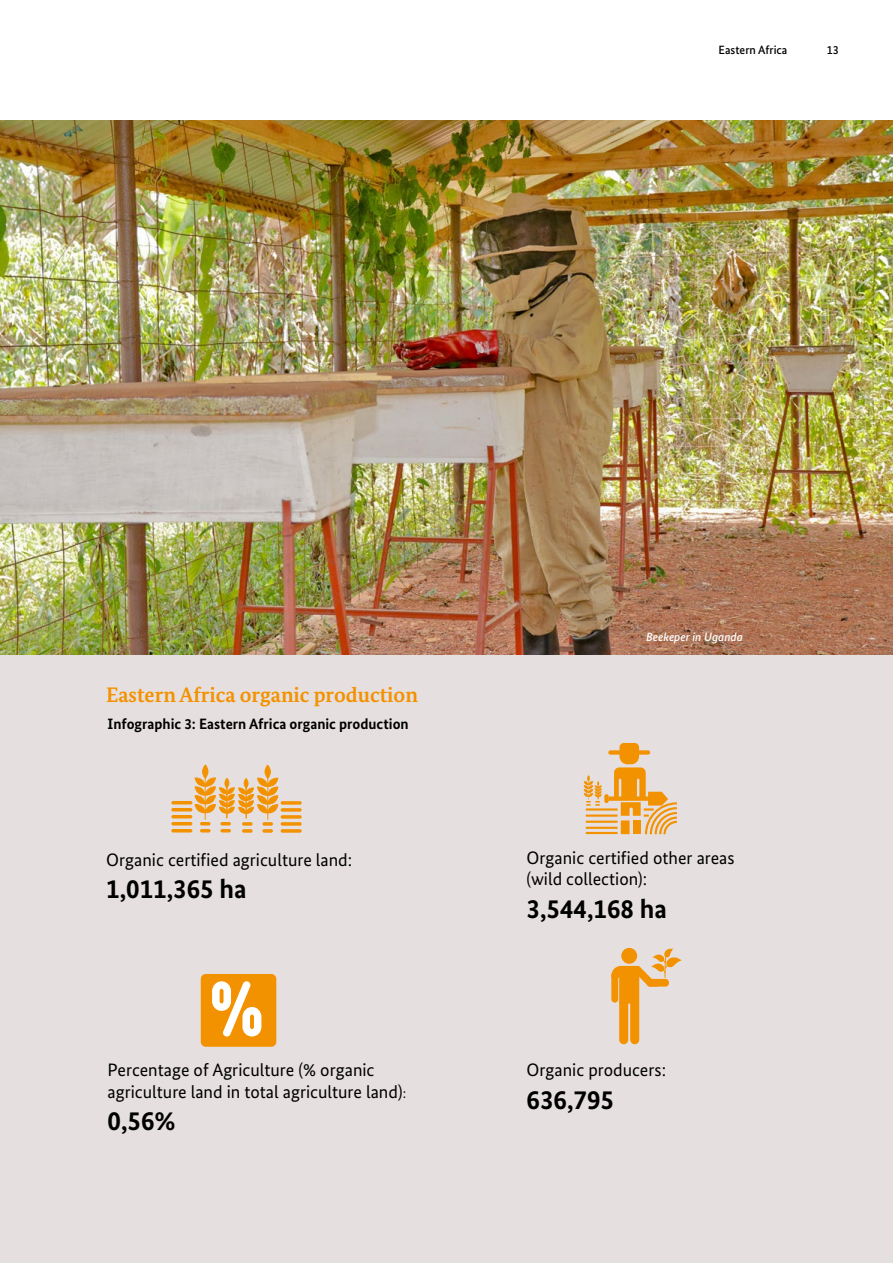
<style>
.page{position:relative;width:893px;height:1263px;background:#fff}
.page>*{position:absolute;margin:0;border:0;box-sizing:border-box;transform-origin:0 0}
.Einf__Abs{font:700 27px "Bundes Sans";color:#000}
.Einf__Abs-2{font:700 21px "Bundes Serif";color:#f39200}
.Einf__Abs-3{font:18px/21.6px "Bundes Sans";color:#000}
.Einf__Abs-4{font:700 15px "Bundes Sans";color:#000}
.Fließtext{font:italic 500 12px "Bundes Sans";color:#fff}
.Einf__Abs-5{font:500 12px "Bundes Sans";color:#000}
.s1{font-family:"GIZ Gravur Pro";font-stretch:condensed}
</style>
<div class="page">
<div style="left:0;top:655px;width:893px;height:608px;background:#e6dfe0"></div>
<img style="left:0;top:120px;width:893px;height:535px">
<hr style="left:171px;top:829px;width:21px;height:3px;background:#f39200;border-radius:2px">
<hr style="left:171px;top:822px;width:21px;height:3px;background:#f39200;border-radius:2px">
<hr style="left:171px;top:815px;width:21px;height:3px;background:#f39200;border-radius:2px">
<hr style="left:171px;top:808px;width:21px;height:3px;background:#f39200;border-radius:2px">
<hr style="left:171px;top:801px;width:21px;height:3px;background:#f39200;border-radius:2px">
<svg style="left:200px;top:822px;width:11px;height:10px"></svg>
<svg style="left:220px;top:822px;width:11px;height:10px"></svg>
<hr style="left:205px;top:778px;width:1px;height:42px;background:#f39200">
<hr style="left:226px;top:787px;width:1px;height:31px;background:#f39200">
<svg style="left:281px;top:829px;width:21px;height:4px"></svg>
<svg style="left:281px;top:822px;width:21px;height:4px"></svg>
<svg style="left:281px;top:815px;width:21px;height:4px"></svg>
<svg style="left:281px;top:808px;width:21px;height:4px"></svg>
<svg style="left:281px;top:801px;width:21px;height:4px"></svg>
<svg style="left:262px;top:822px;width:11px;height:4px"></svg>
<svg style="left:262px;top:829px;width:11px;height:4px"></svg>
<svg style="left:242px;top:822px;width:11px;height:4px"></svg>
<svg style="left:242px;top:829px;width:11px;height:4px"></svg>
<hr style="left:267px;top:778px;width:1px;height:42px;background:#f39200">
<hr style="left:246px;top:788px;width:1px;height:31px;background:#f39200">
<svg style="left:195px;top:764px;width:83px;height:50px"></svg>
<svg style="left:584px;top:743px;width:93px;height:92px"></svg>
<div style="left:201px;top:974px;width:75px;height:73px;background:#f39200;border-radius:5px"></div>
<svg style="left:212px;top:981px;width:49px;height:55px"></svg>
<div style="left:621px;top:948px;width:16px;height:16px;background:#f39200;border-radius:50%"></div>
<div style="left:619px;top:966px;width:20px;height:37px;background:#f39200"></div>
<div style="left:619px;top:998px;width:9px;height:46px;background:#f39200;border-radius:5px"></div>
<div style="left:630px;top:998px;width:9px;height:46px;background:#f39200;border-radius:5px"></div>
<div style="left:611px;top:972px;width:7px;height:30px;background:#f39200;border-radius:3px"></div>
<svg style="left:611px;top:965px;width:10px;height:13px"></svg>
<svg style="left:633px;top:948px;width:49px;height:38px"></svg>
<p class="Einf__Abs-5" style="left:719px;top:43px;width:70px">Eastern Africa</p>
<p class="Einf__Abs-5" style="left:827px;top:43px;width:13px">13</p>
<p class="Einf__Abs-2" style="left:106px;top:682px;width:313px">Eastern Africa organic production</p>
<p class="Einf__Abs-4" style="left:108px;top:715px;width:303px">Infographic 3: Eastern Africa organic production</p>
<p class="Einf__Abs-3" style="left:106px;top:848px;width:247px">Organic certified agriculture land:</p>
<p class="Einf__Abs" style="left:106px;top:872px;width:142px">1,011,365 ha</p>
<p class="Einf__Abs-3" style="left:108px;top:1059px;width:300px">Percentage of Agriculture (% organic agriculture land in total agriculture land)<span class="s1">:</span></p>
<p class="Einf__Abs" style="left:108px;top:1104px;width:70px">0,56%</p>
<p class="Fließtext" style="left:646px;top:629px;width:98px">Beekeper in Uganda</p>
<p class="Einf__Abs-3" style="left:527px;top:846px;width:210px">Organic certified other areas (wild collection):</p>
<p class="Einf__Abs" style="left:527px;top:892px;width:142px">3,544,168 ha</p>
<p class="Einf__Abs-3" style="left:527px;top:1059px;width:141px">Organic producers:</p>
<p class="Einf__Abs" style="left:527px;top:1083px;width:89px">636,795</p>
</div>
